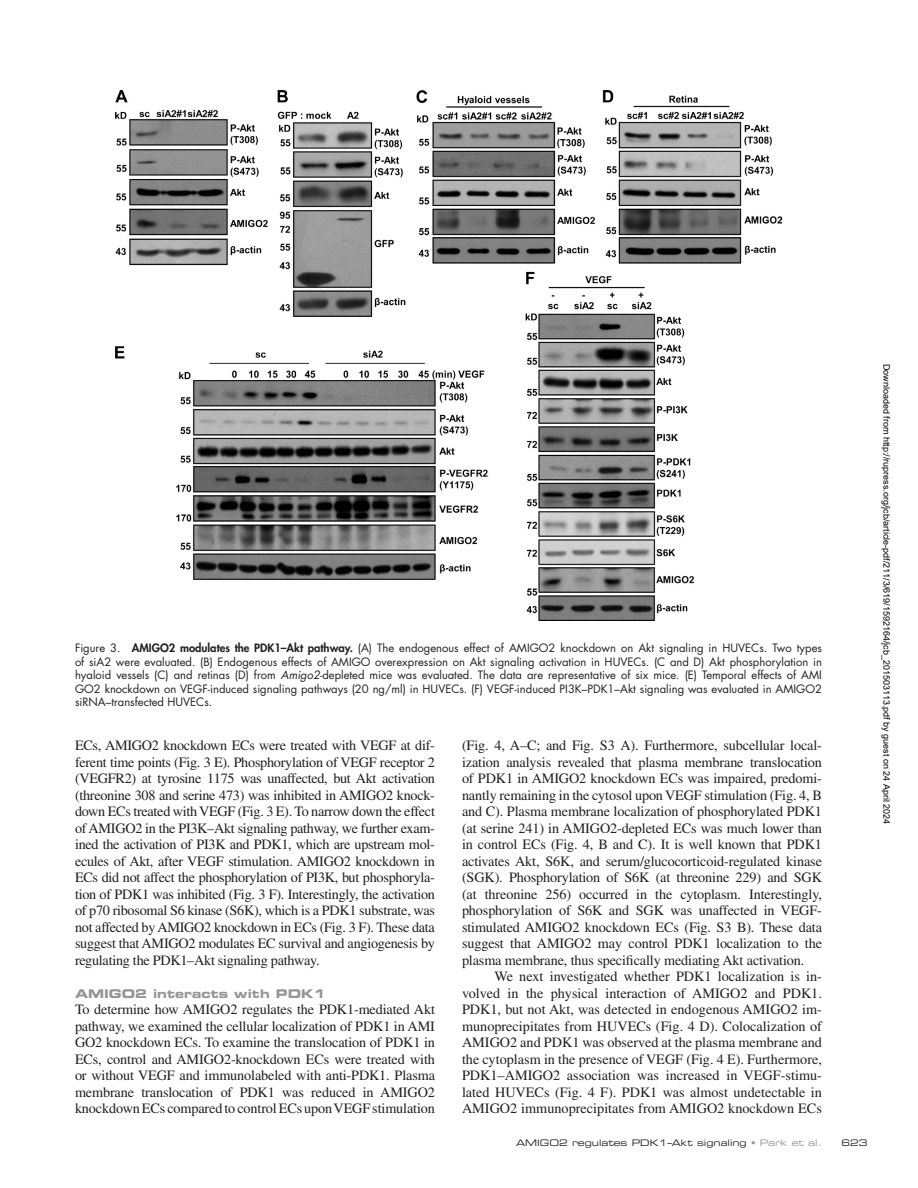
<style>
.page{position:relative;width:918px;height:1188px;background:#fff}
.page>*{position:absolute;margin:0;border:0;box-sizing:border-box;transform-origin:0 0}
.Flush_Left{font:14.25px/16.5px "Times LT Std";letter-spacing:-.01em;color:#231f20;text-align:justify}
.Para_Text{font:14.25px/16.5px "Times LT Std";color:#231f20;text-align:justify}
.S2{font:12px "Eurostile LT Std Bold Ex 2";letter-spacing:.005em;color:#939598}
.fig_p{font:11.25px/13.5px "Futura Std";color:#231f20;text-align:justify}
.t1{font:9px "Arial";color:#000}
.newRFR{font:9px "Eurostile LT Std Ex 2";color:#231f20}
.pageFolio{font:9px "Eurostile LT Std Ex 2";color:#231f20}
.s1{font-weight:800}
.s2{font-style:italic}
.s3{color:#939598}
</style>
<div class="page">
<img style="left:116px;top:90px;width:666px;height:531px">
<p class="fig_p" style="left:75px;top:641px;width:749px">Figure 3. <span class="s1">AMIGO2 modulates the PDK1–Akt pathway.</span> (A) The endogenous effect of AMIGO2 knockdown on Akt signaling in HUVECs. Two types of siA2 were evaluated. (B) Endogenous effects of AMIGO overexpression on Akt signaling activation in HUVECs. (C and D) Akt phosphorylation in hyaloid vessels (C) and retinas (D) from <span class="s2">Amigo2</span>-depleted mice was evaluated. The data are representative of six mice. (E) Temporal effects of AMI GO2 knockdown on VEGF-induced signaling pathways (20 ng/ml) in HUVECs. (F) VEGF-induced PI3K–PDK1–Akt signaling was evaluated in AMIGO2 siRNA–transfected HUVECs.</p>
<p class="Flush_Left" style="left:75px;top:737px;width:362px">ECs, AMIGO2 knockdown ECs were treated with VEGF at dif&shy;ferent time points (Fig. 3 E). Phosphorylation of VEGF receptor 2 (VEGFR2) at tyrosine 1175 was unaffected, but Akt activation (threonine 308 and serine 473) was inhibited in AMIGO2 knock&shy;down ECs treated with VEGF (Fig. 3 E). To narrow down the effect of AMIGO2 in the PI3K–Akt signaling pathway, we further exam&shy;ined the activation of PI3K and PDK1, which are upstream mol&shy;ecules of Akt, after VEGF stimulation. AMIGO2 knockdown in ECs did not affect the phosphorylation of PI3K, but phosphoryla&shy;tion of PDK1 was inhibited (Fig. 3 F). Interestingly, the activation of p70 ribosomal S6 kinase (S6K), which is a PDK1 substrate, was not affected by AMIGO2 knockdown in ECs (Fig. 3 F). These data suggest that AMIGO2 modulates EC survival and angiogenesis by regulating the PDK1–Akt signaling pathway.</p>
<p class="S2" style="left:75px;top:985px;width:252px">AMIGO2 interacts with PDK1</p>
<p class="Flush_Left" style="left:75px;top:1001px;width:362px">To determine how AMIGO2 regulates the PDK1-mediated Akt pathway, we examined the cellular localization of PDK1 in AMI GO2 knockdown ECs. To examine the translocation of PDK1 in ECs, control and AMIGO2-knockdown ECs were treated with or without VEGF and immunolabeled with anti-PDK1. Plasma membrane translocation of PDK1 was reduced in AMIGO2 knockdown ECs compared to control ECs upon VEGF stimulation</p>
<p class="Flush_Left" style="left:462px;top:737px;width:362px">(Fig. 4, A–C; and Fig. S3 A). Furthermore, subcellular local&shy;ization analysis revealed that plasma membrane translocation of PDK1 in AMIGO2 knockdown ECs was impaired, predomi&shy;nantly remaining in the cytosol upon VEGF stimulation (Fig. 4, B and C). Plasma membrane localization of phosphorylated PDK1 (at serine 241) in AMIGO2-depleted ECs was much lower than in control ECs (Fig. 4, B and C). It is well known that PDK1 activates Akt, S6K, and serum/glucocorticoid-regulated kinase (SGK). Phosphorylation of S6K (at threonine 229) and SGK (at threonine 256) occurred in the cytoplasm. Interestingly, phosphorylation of S6K and SGK was unaffected in VEGF&shy;stimulated AMIGO2 knockdown ECs (Fig. S3 B). These data suggest that AMIGO2 may control PDK1 localization to the plasma membrane, thus specifically mediating Akt activation.</p>
<p class="Para_Text" style="left:462px;top:968px;width:362px;text-indent:32px">We next investigated whether PDK1 localization is in&shy;volved in the physical interaction of AMIGO2 and PDK1.<br>PDK1, but not Akt, was detected in endogenous AMIGO2 im&shy;munoprecipitates from HUVECs (Fig. 4 D). Colocalization of AMIGO2 and PDK1 was observed at the plasma membrane and the cytoplasm in the presence of VEGF (Fig. 4 E). Furthermore, PDK1–AMIGO2 association was increased in VEGF-stimu&shy;lated HUVECs (Fig. 4 F). PDK1 was almost undetectable in AMIGO2 immunoprecipitates from AMIGO2 knockdown ECs</p>
<p class="newRFR" style="left:516px;top:1136px;width:307px">AM IGO2 regulates PDK1–Akt signaling <span class="s3">• Park et al.</span></p>
<p class="pageFolio" style="left:842px;top:1136px;width:28px">623</p>
<p class="t1" style="left:890px;top:364px;width:462px;rotate:90deg">Downloaded from http://rupress.org/jcb/article-pdf/211/3/619/1592164/jcb_201503113.pdf by guest on 24 April 2024</p>
</div>
